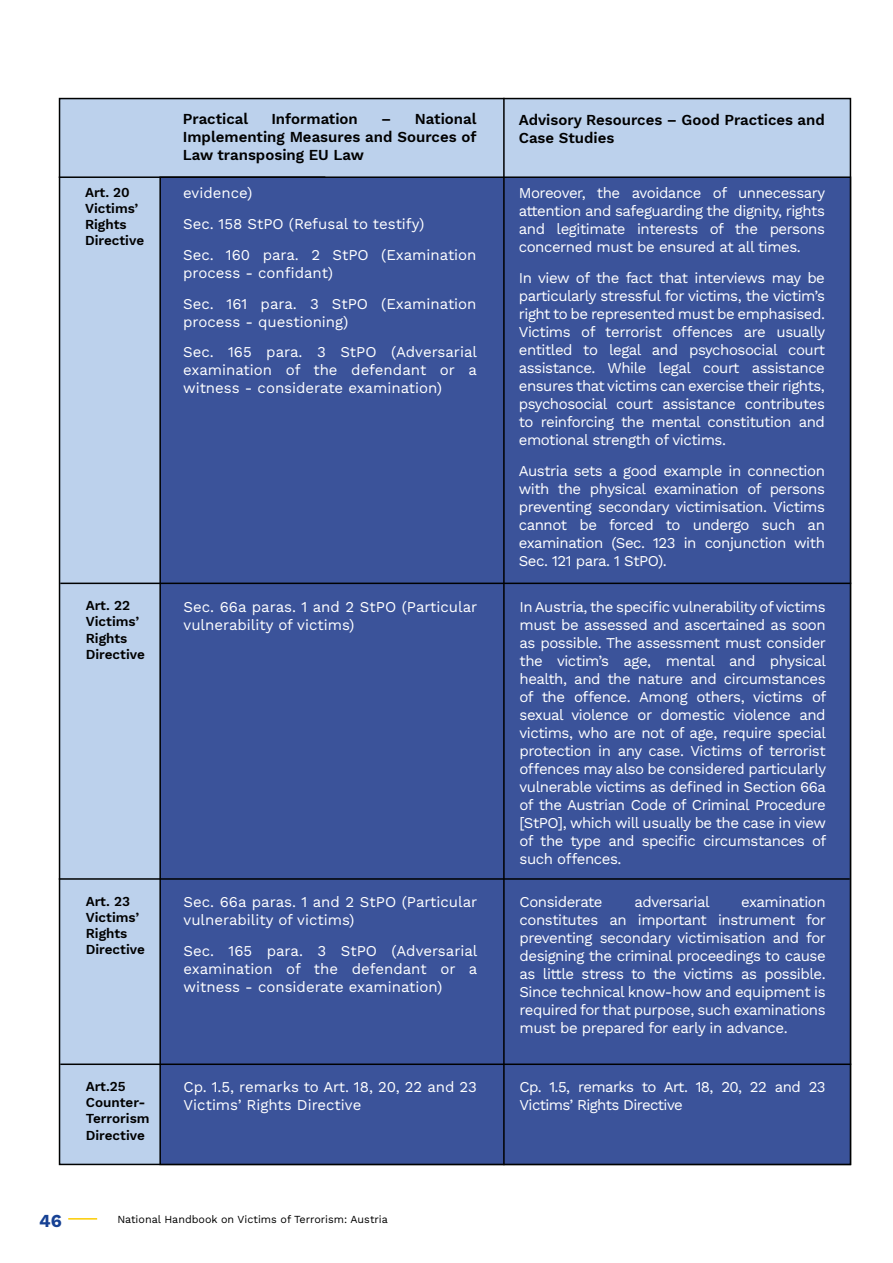
<style>
.page{position:relative;width:893px;height:1263px;background:#fff}
.page>*{position:absolute;margin:0;border:0;box-sizing:border-box;transform-origin:0 0}
.t1{font:700 18px "Work Sans";color:#164194}
.t2{font:15px/18px "Work Sans";letter-spacing:-.01em;color:#fff}
.t3{font:600 15px/18px "Work Sans";color:#000;text-align:justify}
.t4{font:15px/18px "Work Sans";letter-spacing:-.04em;color:#fff}
.t5{font:15px "Work Sans";letter-spacing:-.03em;color:#fff}
.t6{font:600 13.5px/16.2px "Work Sans";color:#000}
.t7{font:10.8px "Work Sans";color:#000}
</style>
<div class="page">
<svg style="left:68px;top:1218px;width:29px;height:1px"></svg>
<div style="left:59px;top:98px;width:792px;height:1067px;background:#bcd1ec;border:2px solid #000101"></div>
<div style="left:159px;top:176px;width:692px;height:989px;background:#3b539a;border:2px solid #000101"></div>
<hr style="left:503px;top:98px;width:2px;height:1067px;background:#000101">
<hr style="left:59px;top:176px;width:266px;height:2px;background:#000101">
<hr style="left:60px;top:583px;width:791px;height:1px;background:#000101">
<hr style="left:60px;top:1063px;width:791px;height:2px;background:#000101">
<hr style="left:59px;top:878px;width:791px;height:2px;background:#000101">
<p class="t6" style="left:85px;top:184px;width:61px">Art. 20<br>Victims’<br>Rights<br>Directive</p>
<p class="t3" style="left:183px;top:109px;width:67px">Practical</p>
<p class="t3" style="left:271px;top:109px;width:88px">Information</p>
<p class="t3" style="left:183px;top:109px;width:295px;text-indent:198px">– National Implementing Measures and Sources of Law transposing EU Law</p>
<p class="t3" style="left:519px;top:110px;width:308px">Advisory Resources – Good Practices and<br>Case Studies</p>
<p class="t2" style="left:519px;top:184px;width:308px;text-align:justify">Moreover, the avoidance of unnecessary attention and safeguarding the dignity, rights and legitimate interests of the persons concerned must be ensured at all times.</p>
<p class="t2" style="left:519px;top:268px;width:308px;text-align:justify">In view of the fact that interviews may be particularly stressful for victims, the victim’s right to be represented must be emphasised.<br>Victims of terrorist offences are usually entitled to legal and psychosocial court assistance. While legal court assistance ensures that victims can exercise their rights, psychosocial court assistance contributes to reinforcing the mental constitution and emotional strength of victims.</p>
<p class="t2" style="left:519px;top:461px;width:308px;text-align:justify">Austria sets a good example in connection with the physical examination of persons preventing secondary victimisation. Victims cannot be forced to undergo such an examination (Sec. 123 in conjunction with Sec. 121 para. 1 StPO).</p>
<p class="t2" style="left:183px;top:177px;width:295px;line-height:30.8px">evidence)<br>Sec. 158 StPO (Refusal to testify)<br>Sec. 160 para. 2 StPO (Examination</p>
<p class="t2" style="left:183px;top:257px;width:295px;line-height:30.8px">process - confidant)<br>Sec. 161 para. 3 StPO (Examination</p>
<p class="t2" style="left:183px;top:305px;width:295px;line-height:30.8px">process - questioning)<br>Sec. 165 para. 3 StPO (Adversarial</p>
<p class="t2" style="left:183px;top:361px;width:295px">examination of the defendant or a witness - considerate examination)</p>
<p class="t6" style="left:86px;top:597px;width:61px">Art. 22<br>Victims’<br>Rights<br>Directive</p>
<p class="t2" style="left:184px;top:597px;width:295px">Sec. 66a paras. 1 and 2 StPO (Particular vulnerability of victims)</p>
<p class="t2" style="left:519px;top:597px;width:308px;text-align:justify">In Austria, the specific vulnerability of victims must be assessed and ascertained as soon as possible. The assessment must consider the victim’s age, mental and physical health, and the nature and circumstances of the offence. Among others, victims of sexual violence or domestic violence and victims, who are not of age, require special protection in any case. Victims of terrorist offences may also be considered particularly vulnerable victims as defined in Section 66a of the Austrian Code of Criminal Procedure [StPO], which will usually be the case in view of the type and specific circumstances of such offences.</p>
<p class="t6" style="left:86px;top:892px;width:61px">Art. 23<br>Victims’<br>Rights<br>Directive</p>
<p class="t2" style="left:184px;top:892px;width:295px">Sec. 66a paras. 1 and 2 StPO (Particular vulnerability of victims)</p>
<p class="t2" style="left:184px;top:941px;width:295px;text-align:justify">Sec. 165 para. 3 StPO (Adversarial examination of the defendant or a witness - considerate examination)</p>
<p class="t6" style="left:86px;top:1078px;width:65px">Art.25<br>Counter-<br>Terrorism<br>Directive</p>
<p class="t2" style="left:184px;top:1077px;width:295px">Cp. 1.5, remarks to Art. 18, 20, 22 and 23<br>Victims’ Rights Directive</p>
<p class="t1" style="left:39px;top:1207px;width:24px">46</p>
<p class="t7" style="left:117px;top:1211px;width:272px">National Handbook on Victims of Terrorism: Austria</p>
<p class="t5" style="left:519px;top:891px;width:85px">Considerate</p>
<p class="t5" style="left:634px;top:891px;width:77px">adversarial</p>
<p class="t2" style="left:519px;top:892px;width:308px;text-align:justify;text-indent:222px">examination constitutes an important instrument for preventing secondary victimisation and for designing the criminal proceedings to cause as little stress to the victims as possible.<br>Since technical know-how and equipment is required for that purpose, such examinations must be prepared for early in advance.</p>
<p class="t4" style="left:519px;top:1077px;width:308px">Cp. 1.5, remarks to Art. 18, 20, 22 and 23<br>Victims’ Rights Directive</p>
</div>
